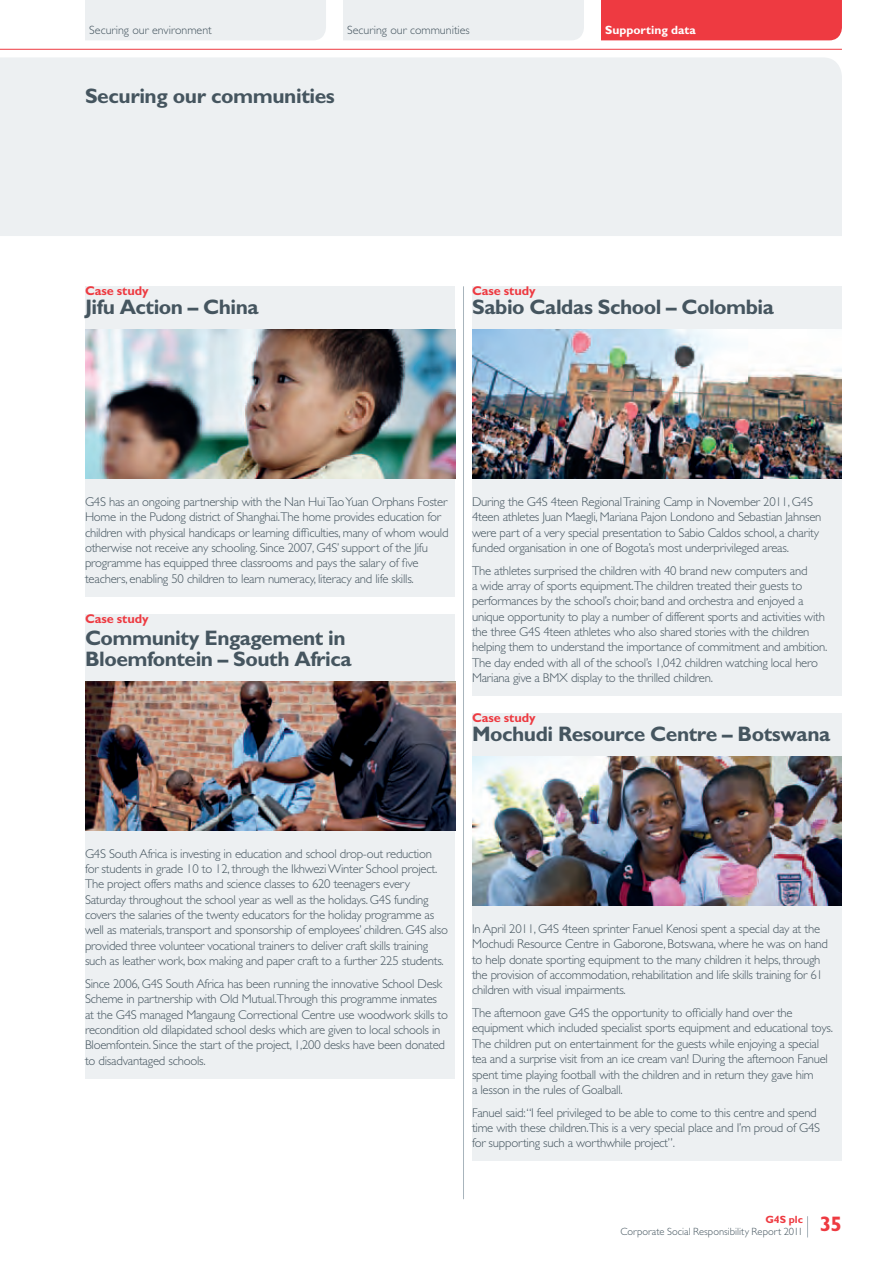
<style>
.page{position:relative;width:893px;height:1263px;background:#fff}
.page>*{position:absolute;margin:0;border:0;box-sizing:border-box;transform-origin:0 0}
.t1{font:700 21px/21px "Gill Sans Std";letter-spacing:-.025em;color:#45555f}
.t2{font:300 12.75px/15.5px "Gill Sans Std";letter-spacing:-.02em;color:#45555f}
.t3{font:700 12.75px "Gill Sans Std";letter-spacing:-.005em;color:#ee3a41}
.t4{font:300 12px "Gill Sans Std";color:#45555f}
.t5{font:700 12px "Gill Sans Std";color:#fff}
.t6{font:300 10.5px/12px "Gill Sans Std";color:#45555f}
.s1{font-weight:700;color:#ee3a41}
</style>
<div class="page">
<div style="left:0;top:57px;width:842px;height:179px;background:#edf0f2"></div>
<hr style="left:0;top:49px;width:842px;height:1px;background:#ee3a41">
<div style="left:85px;top:0;width:241px;height:40px;background:#eceff1"></div>
<div style="left:343px;top:0;width:241px;height:40px;background:#eceff1"></div>
<div style="left:601px;top:0;width:241px;height:40px;background:#ee3a41"></div>
<svg style="left:807px;top:1216px;width:1px;height:21px"></svg>
<hr style="left:463px;top:286px;width:1px;height:913px;background:#a8b4bc">
<div style="left:85px;top:286px;width:370px;height:311px;background:#edf0f2"></div>
<img style="left:85px;top:329px;width:370px;height:150px">
<div style="left:472px;top:286px;width:370px;height:410px;background:#edf0f2"></div>
<img style="left:472px;top:329px;width:370px;height:150px">
<div style="left:85px;top:614px;width:370px;height:465px;background:#edf0f2"></div>
<img style="left:85px;top:681px;width:370px;height:149px">
<div style="left:472px;top:713px;width:370px;height:448px;background:#edf0f2"></div>
<img style="left:472px;top:756px;width:370px;height:150px">
<p class="t4" style="left:89px;top:23px;width:124px">Securing our environment</p>
<p class="t4" style="left:347px;top:23px;width:124px">Securing our communities</p>
<p class="t5" style="left:605px;top:23px;width:92px">Supporting data</p>
<h1 class="t1" style="left:85px;top:85px;width:251px">Securing our communities</h1>
<p class="t3" style="left:85px;top:283px;width:65px">Case study</p>
<h1 class="t1" style="left:85px;top:296px;width:175px">Jifu Action – China</h1>
<p class="t3" style="left:472px;top:283px;width:65px">Case study</p>
<h1 class="t1" style="left:472px;top:296px;width:304px">Sabio Caldas School – Colombia</h1>
<p class="t2" style="left:85px;top:494px;width:365px">G4S has an ongoing partnership with the Nan Hui Tao Yuan Orphans Foster Home in the Pudong district of Shanghai.The home provides education for children with physical handicaps or learning difficulties, many of whom would otherwise not receive any schooling. Since 2007, G4S’ support of the Jifu programme has equipped three classrooms and pays the salary of five teachers, enabling 50 children to learn numeracy, literacy and life skills.</p>
<p class="t3" style="left:85px;top:611px;width:65px">Case study</p>
<h1 class="t1" style="left:85px;top:627px;width:268px">Community Engagement in<br>Bloemfontein – South Africa</h1>
<p class="t2" style="left:472px;top:494px;width:351px">During the G4S 4teen Regional Training Camp in November 2011, G4S 4teen athletes Juan Maegli, Mariana Pajon Londono and Sebastian Jahnsen were part of a very special presentation to Sabio Caldos school, a charity funded organisation in one of Bogota’s most underprivileged areas.</p>
<p class="t2" style="left:472px;top:563px;width:357px">The athletes surprised the children with 40 brand new computers and<br>a wide array of sports equipment.The children treated their guests to performances by the school’s choir, band and orchestra and enjoyed a unique opportunity to play a number of different sports and activities with the three G4S 4teen athletes who also shared stories with the children helping them to understand the importance of commitment and ambition.<br>The day ended with all of the school’s 1,042 children watching local hero Mariana give a BMX display to the thrilled children.</p>
<p class="t3" style="left:472px;top:710px;width:65px">Case study</p>
<h1 class="t1" style="left:472px;top:723px;width:360px">Mochudi Resource Centre – Botswana</h1>
<p class="t2" style="left:85px;top:846px;width:364px">G4S South Africa is investing in education and school drop‑out reduction for students in grade 10 to 12, through the Ikhwezi Winter School project.<br>The project offers maths and science classes to 620 teenagers every Saturday throughout the school year as well as the holidays. G4S funding covers the salaries of the twenty educators for the holiday programme as well as materials, transport and sponsorship of employees’ children. G4S also provided three volunteer vocational trainers to deliver craft skills training such as leather work, box making and paper craft to a further 225 students.</p>
<p class="t2" style="left:85px;top:976px;width:364px">Since 2006, G4S South Africa has been running the innovative School Desk Scheme in partnership with Old Mutual.Through this programme inmates at the G4S managed Mangaung Correctional Centre use woodwork skills to recondition old dilapidated school desks which are given to local schools in Bloemfontein. Since the start of the project, 1,200 desks have been donated to disadvantaged schools.</p>
<p class="t2" style="left:472px;top:921px;width:358px">In April 2011, G4S 4teen sprinter Fanuel Kenosi spent a special day at the Mochudi Resource Centre in Gaborone, Botswana, where he was on hand to help donate sporting equipment to the many children it helps, through the provision of accommodation, rehabilitation and life skills training for 61 children with visual impairments.</p>
<p class="t2" style="left:472px;top:1005px;width:362px">The afternoon gave G4S the opportunity to officially hand over the equipment which included specialist sports equipment and educational toys.<br>The children put on entertainment for the guests while enjoying a special tea and a surprise visit from an ice cream van! During the afternoon Fanuel spent time playing football with the children and in return they gave him<br>a lesson in the rules of Goalball.</p>
<p class="t2" style="left:472px;top:1105px;width:350px">Fanuel said:“I feel privileged to be able to come to this centre and spend time with these children.This is a very special place and I’m proud of G4S for supporting such a worthwhile project”.</p>
<p class="t6" style="left:620px;top:1214px;width:223px;text-indent:145px"><span class="s1">G4S plc<br></span>Corporate Social Responsibility Report 2011 <sup>35</sup></p>
</div>
